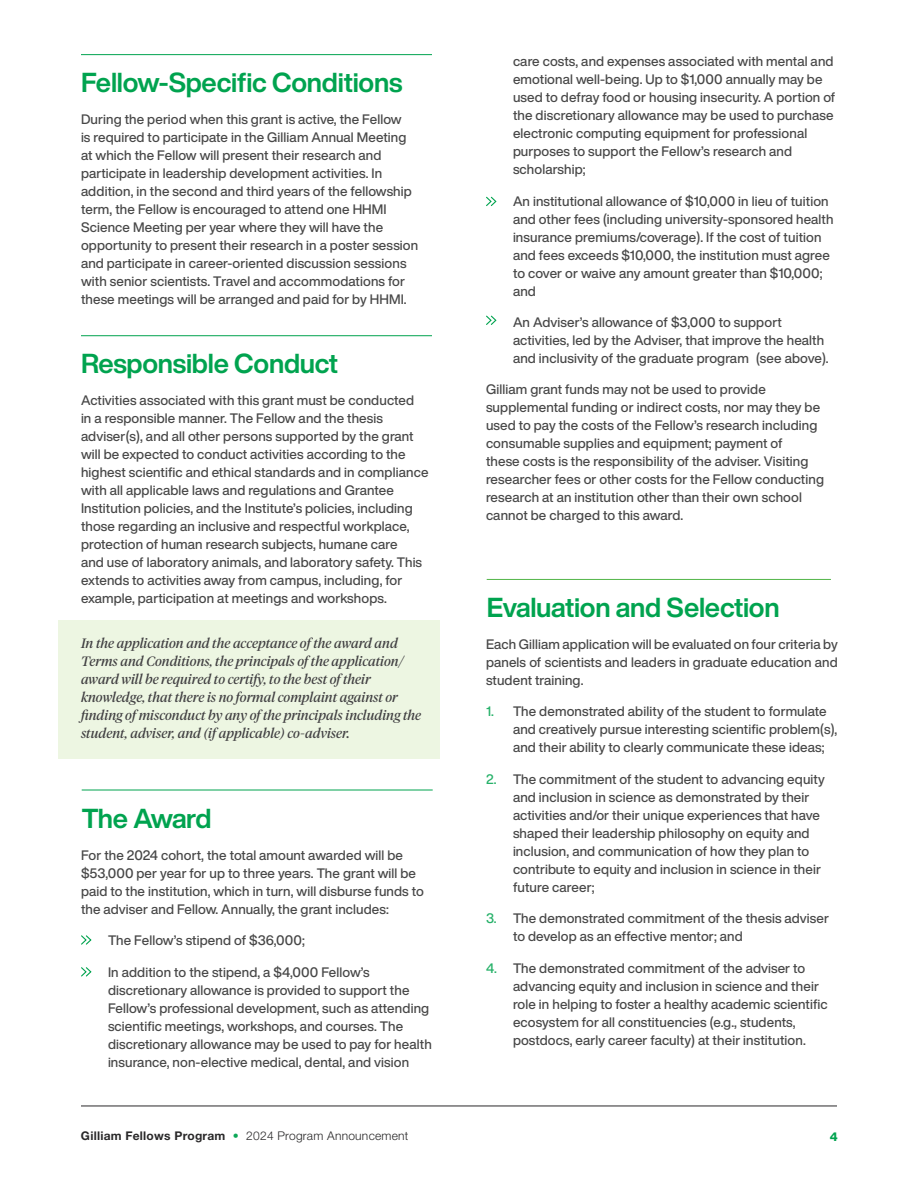
<style>
.page{position:relative;width:918px;height:1188px;background:#fff}
.page>*{position:absolute;margin:0;border:0;box-sizing:border-box;transform-origin:0 0}
.t1{font:700 27px "Helvetica Now Display";letter-spacing:-.01em;color:#00a34f}
.t2{font:700 27px "Helvetica Now Display";letter-spacing:-.03em;color:#00a34f}
.t3{font:500 13.5px/18px "Helvetica Now Display";letter-spacing:.01em;color:#474747}
.t4{font:italic 13.5px/18px "Tiempos Headline";color:#414042}
.t5{font:300 12px "Helvetica Neue LT Std";letter-spacing:.02em;color:#292829}
.t6{font:800 12px "Helvetica Now Display";color:#00a34f}
.s1{color:#26b169}
.s2{font-weight:700}
.s3{color:#0da858}
</style>
<div class="page">
<hr style="left:81px;top:1106px;width:756px;height:1px;background:#292829">
<hr style="left:81px;top:54px;width:351px;height:1px;background:#00a34f">
<div style="left:58px;top:620px;width:382px;height:138px;background:#edf6e2"></div>
<hr style="left:81px;top:335px;width:351px;height:1px;background:#00a34f">
<hr style="left:487px;top:579px;width:344px;height:1px;background:#52b547">
<svg style="left:81px;top:935px;width:11px;height:10px"></svg>
<svg style="left:81px;top:967px;width:11px;height:10px"></svg>
<hr style="left:82px;top:790px;width:351px;height:1px;background:#00a34f">
<svg style="left:486px;top:196px;width:11px;height:10px"></svg>
<svg style="left:486px;top:315px;width:11px;height:10px"></svg>
<h1 class="t1" style="left:81px;top:64px;width:323px">Fellow-Specific Conditions</h1>
<p class="t3" style="left:81px;top:110px;width:339px">During the period when this grant is active, the Fellow<br>is required to participate in the Gilliam Annual Meeting at which the Fellow will present their research and participate in leadership development activities. In addition, in the second and third years of the fellowship term, the Fellow is encouraged to attend one HHMI Science Meeting per year where they will have the opportunity to present their research in a poster session and participate in career-oriented discussion sessions with senior scientists. Travel and accommodations for these meetings will be arranged and paid for by HHMI.</p>
<h1 class="t1" style="left:81px;top:345px;width:259px">Responsible Conduct</h1>
<p class="t3" style="left:81px;top:391px;width:349px">Activities associated with this grant must be conducted<br>in a responsible manner. The Fellow and the thesis adviser(s), and all other persons supported by the grant will be expected to conduct activities according to the highest scientific and ethical standards and in compliance with all applicable laws and regulations and Grantee Institution policies, and the Institute’s policies, including those regarding an inclusive and respectful workplace, protection of human research subjects, humane care<br>and use of laboratory animals, and laboratory safety. This extends to activities away from campus, including, for example, participation at meetings and workshops.</p>
<p class="t4" style="left:81px;top:634px;width:342px">In the application and the acceptance of the award and Terms and Conditions, the principals of the application/ award will be required to certify, to the best of their knowledge, that there is no formal complaint against or finding of misconduct by any of the principals including the student, adviser, and (if applicable) co-adviser.</p>
<h1 class="t2" style="left:82px;top:800px;width:131px">The Award</h1>
<p class="t3" style="left:81px;top:846px;width:344px">For the 2024 cohort, the total amount awarded will be $53,000 per year for up to three years. The grant will be paid to the institution, which in turn, will disburse funds to the adviser and Fellow. Annually, the grant includes:</p>
<p class="t3" style="left:108px;top:931px;width:199px">The Fellow’s stipend of $36,000;</p>
<p class="t3" style="left:108px;top:963px;width:325px">In addition to the stipend, a $4,000 Fellow’s discretionary allowance is provided to support the Fellow’s professional development, such as attending scientific meetings, workshops, and courses. The discretionary allowance may be used to pay for health insurance, non-elective medical, dental, and vision</p>
<p class="t3" style="left:513px;top:52px;width:324px">care costs, and expenses associated with mental and emotional well-being. Up to $1,000 annually may be used to defray food or housing insecurity. A portion of the discretionary allowance may be used to purchase electronic computing equipment for professional purposes to support the Fellow’s research and scholarship;</p>
<p class="t3" style="left:513px;top:192px;width:322px">An institutional allowance of $10,000 in lieu of tuition and other fees (including university-sponsored health insurance premiums/coverage). If the cost of tuition and fees exceeds $10,000, the institution must agree to cover or waive any amount greater than $10,000; and</p>
<p class="t3" style="left:513px;top:313px;width:317px">An Adviser’s allowance of $3,000 to support activities, led by the Adviser, that improve the health and inclusivity of the graduate program (see above).</p>
<p class="t3" style="left:486px;top:381px;width:339px">Gilliam grant funds may not be used to provide supplemental funding or indirect costs, nor may they be used to pay the costs of the Fellow’s research including consumable supplies and equipment; payment of<br>these costs is the responsibility of the adviser. Visiting researcher fees or other costs for the Fellow conducting research at an institution other than their own school cannot be charged to this award.</p>
<h1 class="t1" style="left:487px;top:589px;width:294px">Evaluation and Selection</h1>
<p class="t3" style="left:486px;top:635px;width:353px;text-align:justify">Each Gilliam application will be evaluated on four criteria by panels of scientists and leaders in graduate education and student training.</p>
<p class="t3" style="left:513px;top:703px;width:326px;text-indent:-27px"><span class="s1">1.</span> The demonstrated ability of the student to formulate and creatively pursue interesting scientific problem(s), and their ability to clearly communicate these ideas;</p>
<p class="t3" style="left:513px;top:770px;width:313px;text-indent:-27px"><span class="s1">2.</span> The commitment of the student to advancing equity and inclusion in science as demonstrated by their activities and/or their unique experiences that have shaped their leadership philosophy on equity and inclusion, and communication of how they plan to contribute to equity and inclusion in science in their future career;</p>
<p class="t3" style="left:513px;top:910px;width:318px;text-indent:-27px"><span class="s1">3.</span> The demonstrated commitment of the thesis adviser to develop as an effective mentor; and</p>
<p class="t3" style="left:513px;top:959px;width:316px;text-indent:-27px"><span class="s1">4.</span> The demonstrated commitment of the adviser to advancing equity and inclusion in science and their role in helping to foster a healthy academic scientific ecosystem for all constituencies (e.g., students, postdocs, early career faculty) at their institution.</p>
<p class="t5" style="left:81px;top:1128px;width:329px"><span class="s2">Gilliam Fellows Program</span> <span class="s3">•</span> 2024 Program Announcement</p>
<p class="t6" style="left:830px;top:1128px;width:9px">4</p>
</div>
